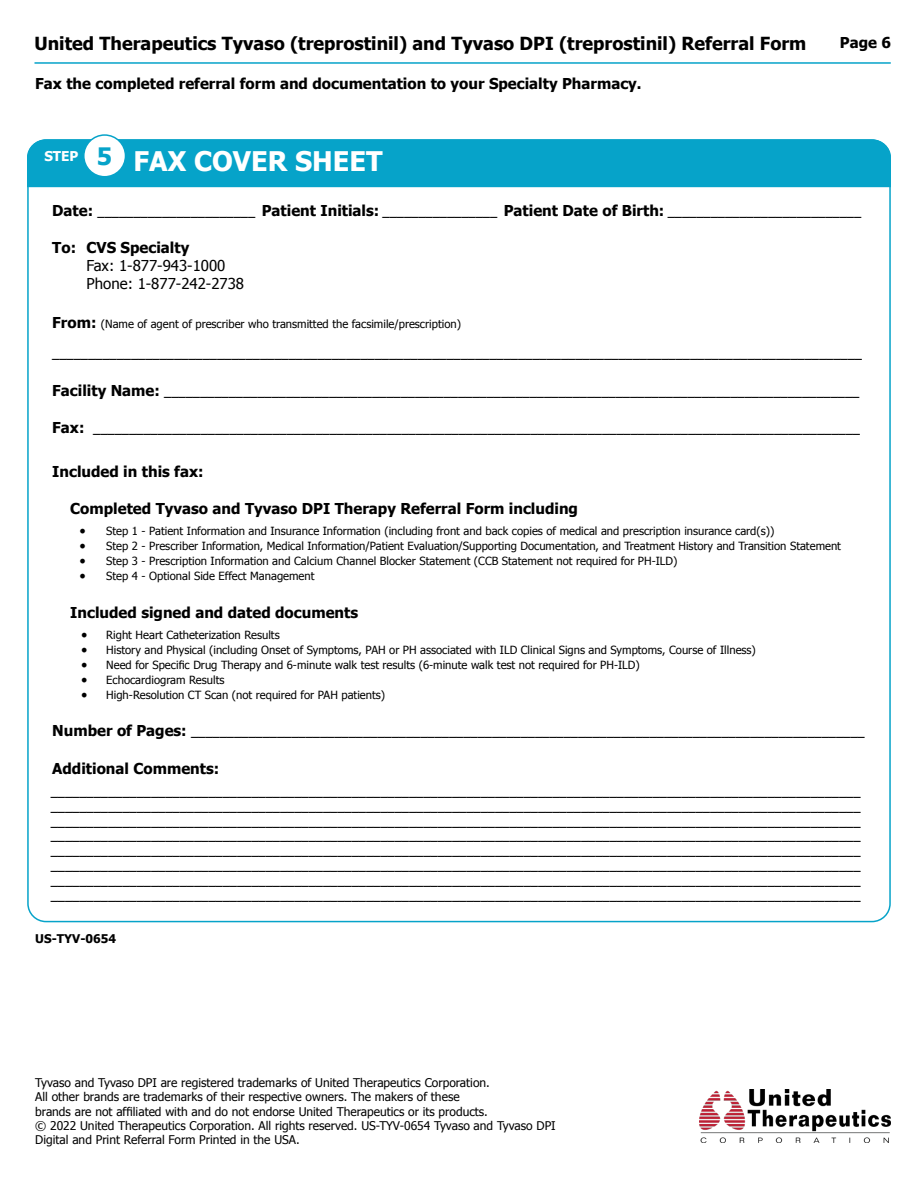
<style>
.page{position:relative;width:918px;height:1188px;background:#fff}
.page>*{position:absolute;margin:0;border:0;box-sizing:border-box;transform-origin:0 0}
.t1{font:700 27px "Tahoma";color:#fff}
.t2{font:700 18px "Tahoma";color:#000}
.t3{font:700 15px "Tahoma";color:#000}
.t4{font:15px/18px "Tahoma";color:#000}
.t5{font:12px/14.4px "Tahoma";color:#000}
.t6{font:700 12px "Tahoma";color:#000}
.t7{font:700 11.25px/15px "Tahoma";color:#000;text-align:justify}
.t8{font:11.25px "Tahoma";color:#000}
.s1{font-size:15px}
.s2{font-weight:700;font-size:15px}
.s3{font-family:"Minion Pro";font-size:18px}
</style>
<div class="page">
<hr style="left:34px;top:62px;width:857px;height:2px;background:#06a3c9">
<div style="left:27px;top:139px;width:864px;height:48px;background:#06a3c9"></div>
<div style="left:84px;top:135px;width:41px;height:42px;background:#fff;border-radius:50%"></div>
<div style="left:83px;top:134px;width:43px;height:43px;border:2px solid #06a3c9;border-radius:50%"></div>
<img style="left:699px;top:1090px;width:192px;height:53px">
<h2 class="t2" style="left:34px;top:31px;width:774px">United Therapeutics Tyvaso (treprostinil) and Tyvaso DPI (treprostinil) Referral Form</h2>
<h3 class="t3" style="left:35px;top:73px;width:608px">Fax the completed referral form and documentation to your Specialty Pharmacy.</h3>
<h1 class="t1" style="left:44px;top:143px;width:340px"><sup>STEP</sup> <sup>5</sup> FAX COVER SHEET</h1>
<h3 class="t3" style="left:840px;top:32px;width:53px">Page 6</h3>
<p class="t7" style="left:52px;top:203px;width:810px"><span class="s1">Date:</span> ______________________ <span class="s1">Patient Initials:</span> ________________ <span class="s1">Patient Date of Birth:</span> ___________________________</p>
<h3 class="t3" style="left:52px;top:237px;width:25px">To:</h3>
<h3 class="t3" style="left:87px;top:237px;width:104px">CVS Specialty</h3>
<h3 class="t4" style="left:87px;top:256px;width:159px">Fax: 1-877-943-1000<br>Phone: 1-877-242-2738</h3>
<p class="t8" style="left:52px;top:317px;width:410px"><span class="s2">From:</span> (Name of agent of prescriber who transmitted the facsimile/prescription)</p>
<p class="t7" style="left:52px;top:346px;width:811px">_________________________________________________________________________________________________________________</p>
<p class="t7" style="left:52px;top:383px;width:809px"><span class="s1">Facility Name:</span> _________________________________________________________________________________________________</p>
<p class="t7" style="left:52px;top:421px;width:809px"><span class="s1">Fax:</span> ___________________________________________________________________________________________________________</p>
<h3 class="t3" style="left:52px;top:461px;width:153px">Included in this fax:</h3>
<h3 class="t3" style="left:70px;top:498px;width:509px">Completed Tyvaso and Tyvaso DPI Therapy Referral Form including</h3>
<p class="t8" style="left:79px;top:524px;width:697px"><span class="s3">•</span> Step 1 - Patient Information and Insurance Information (including front and back copies of medical and prescription insurance card(s))</p>
<p class="t8" style="left:79px;top:539px;width:763px"><span class="s3">•</span> Step 2 - Prescriber Information, Medical Information/Patient Evaluation/Supporting Documentation, and Treatment History and Transition Statement</p>
<p class="t8" style="left:79px;top:554px;width:600px"><span class="s3">•</span> Step 3 - Prescription Information and Calcium Channel Blocker Statement (CCB Statement not required for PH-ILD)</p>
<p class="t8" style="left:79px;top:569px;width:237px"><span class="s3">•</span> Step 4 - Optional Side Effect Management</p>
<h3 class="t3" style="left:70px;top:602px;width:289px">Included signed and dated documents</h3>
<p class="t8" style="left:81px;top:627px;width:201px"><span class="s3">•</span> Right Heart Catheterization Results</p>
<p class="t8" style="left:81px;top:642px;width:677px"><span class="s3">•</span> History and Physical (including Onset of Symptoms, PAH or PH associated with ILD Clinical Signs and Symptoms, Course of Illness)</p>
<p class="t8" style="left:81px;top:657px;width:561px"><span class="s3">•</span> Need for Specific Drug Therapy and 6-minute walk test results (6-minute walk test not required for PH-ILD)</p>
<p class="t8" style="left:81px;top:672px;width:145px"><span class="s3">•</span> Echocardiogram Results</p>
<p class="t8" style="left:81px;top:687px;width:306px"><span class="s3">•</span> High-Resolution CT Scan (not required for PAH patients)</p>
<p class="t7" style="left:52px;top:724px;width:814px"><span class="s1">Number of Pages:</span> ______________________________________________________________________________________________</p>
<h3 class="t3" style="left:52px;top:758px;width:169px">Additional Comments:</h3>
<p class="t7" style="left:51px;top:783px;width:811px">_________________________________________________________________________________________________________________ _________________________________________________________________________________________________________________ _________________________________________________________________________________________________________________ _________________________________________________________________________________________________________________ _________________________________________________________________________________________________________________ _________________________________________________________________________________________________________________ _________________________________________________________________________________________________________________ _________________________________________________________________________________________________________________</p>
<p class="t6" style="left:35px;top:931px;width:82px">US-TYV-0654</p>
<p class="t5" style="left:35px;top:1075px;width:522px">Tyvaso and Tyvaso DPI are registered trademarks of United Therapeutics Corporation.<br>All other brands are trademarks of their respective owners. The makers of these<br>brands are not affiliated with and do not endorse United Therapeutics or its products.<br>© 2022 United Therapeutics Corporation. All rights reserved. US-TYV-0654 Tyvaso and Tyvaso DPI Digital and Print Referral Form Printed in the USA.</p>
</div>
